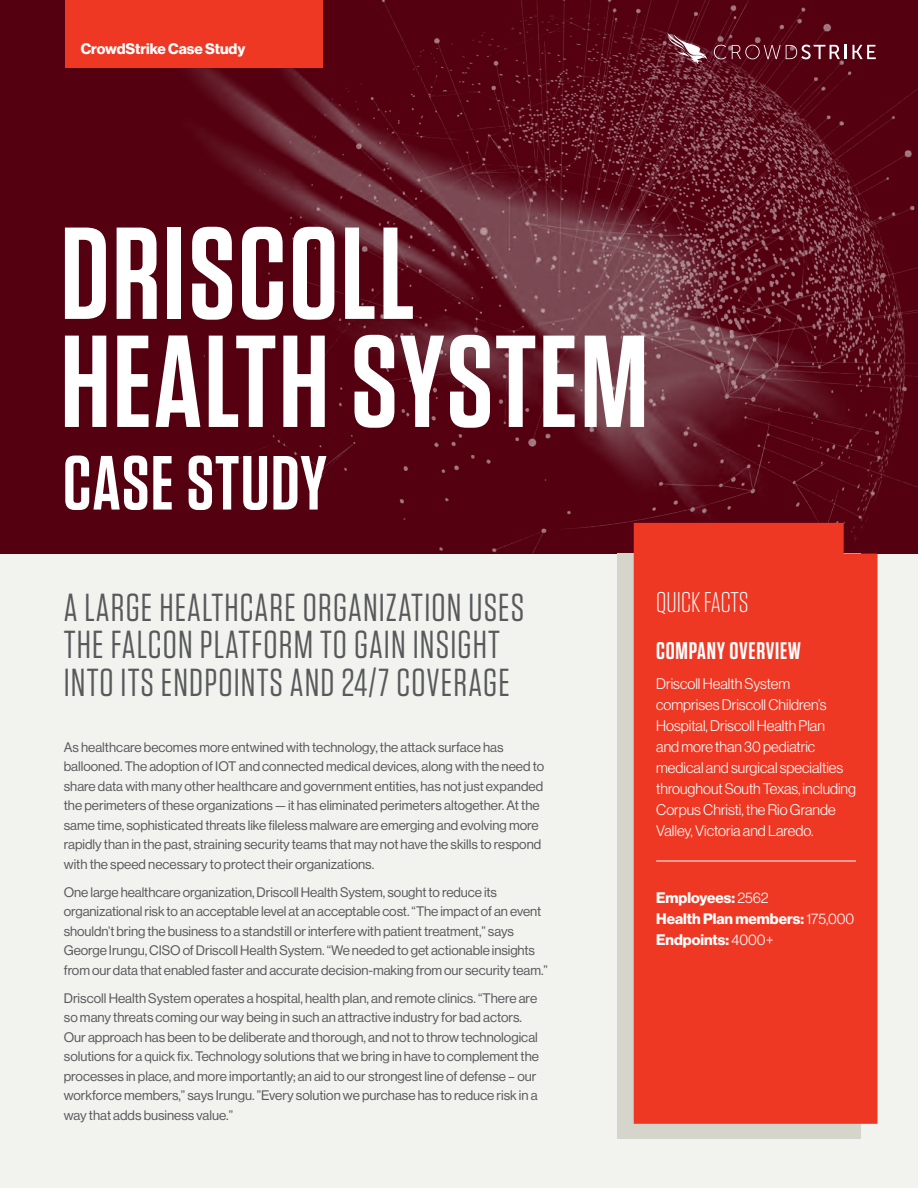
<style>
.page{position:relative;width:918px;height:1188px;background:#f2f2ee}
.page>*{position:absolute;margin:0;border:0;box-sizing:border-box;transform-origin:0 0}
.t1{font:600 130.5px/108px "Tungsten";letter-spacing:.02em;color:#fff}
.t2{font:600 76.5px "Tungsten";letter-spacing:.015em;color:#fff}
.t3{font:39px/37.5px "Tungsten";letter-spacing:.03em;color:#58595b}
.t4{font:300 28.5px "Tungsten";letter-spacing:-.005em;color:#fff}
.t5{font:600 24px "Tungsten";letter-spacing:.03em;color:#fff}
.t6{font:300 15px/21px "Haas Grot Disp 45";color:#fff}
.t7{font:700 15px/21px "Haas Grot Disp 75";color:#fff}
.t8{font:13.5px/19.5px "Haas Grot Disp 55 Roman";color:#58595b}
.s1{font-family:"Haas Grot Disp 45";font-weight:300}
</style>
<div class="page">
<div style="left:0;top:0;width:918px;height:554px;background:#540010"></div>
<img style="left:189px;top:0;width:729px;height:554px">
<svg style="left:668px;top:33px;width:39px;height:31px"></svg>
<svg style="left:714px;top:45px;width:12px;height:14px"></svg>
<svg style="left:732px;top:45px;width:144px;height:14px"></svg>
<div style="left:65px;top:0;width:258px;height:68px;background:#ee3824"></div>
<div style="left:617px;top:554px;width:244px;height:585px;background:#d6d5cb"></div>
<div style="left:634px;top:523px;width:244px;height:601px;background:#ee3824"></div>
<hr style="left:656px;top:861px;width:200px;height:1px;background:#fff">
<p class="t7" style="left:81px;top:38px;width:166px">CrowdStrike Case Study</p>
<h1 class="t1" style="left:61px;top:222px;width:589px">DRISCOLL<br>HEALTH SYSTEM</h1>
<h2 class="t2" style="left:63px;top:443px;width:265px">CASE STUDY</h2>
<h3 class="t3" style="left:64px;top:589px;width:462px">A LARGE HEALTHCARE ORGANIZATION USES<br>THE FALCON PLATFORM TO GAIN INSIGHT<br>INTO ITS ENDPOINTS AND 24/7 COVERAGE</h3>
<p class="t8" style="left:64px;top:737px;width:482px">As healthcare becomes more entwined with technology, the attack surface has ballooned. The adoption of IOT and connected medical devices, along with the need to share data with many other healthcare and government entities, has not just expanded the perimeters of these organizations — it has eliminated perimeters altogether. At the same time, sophisticated threats like fileless malware are emerging and evolving more rapidly than in the past, straining security teams that may not have the skills to respond with the speed necessary to protect their organizations.</p>
<p class="t8" style="left:64px;top:882px;width:485px">One large healthcare organization, Driscoll Health System, sought to reduce its organizational risk to an acceptable level at an acceptable cost. “The impact of an event shouldn’t bring the business to a standstill or interfere with patient treatment,” says George Irungu, CISO of Driscoll Health System. “We needed to get actionable insights from our data that enabled faster and accurate decision-making from our security team.”</p>
<p class="t8" style="left:64px;top:988px;width:477px">Driscoll Health System operates a hospital, health plan, and remote clinics. “There are so many threats coming our way being in such an attractive industry for bad actors.<br>Our approach has been to be deliberate and thorough, and not to throw technological solutions for a quick fix. Technology solutions that we bring in have to complement the processes in place, and more importantly; an aid to our strongest line of defense – our workforce members,” says Irungu. ”Every solution we purchase has to reduce risk in a way that adds business value.”</p>
<h3 class="t4" style="left:656px;top:587px;width:94px">QUICK FACTS</h3>
<h3 class="t5" style="left:656px;top:638px;width:146px">COMPANY OVERVIEW</h3>
<p class="t6" style="left:656px;top:673px;width:201px">Driscoll Health System comprises Driscoll Children’s<br>Hospital, Driscoll Health Plan<br>and more than 30 pediatric medical and surgical specialties throughout South Texas, including<br>Corpus Christi, the Rio Grande<br>Valley, Victoria and Laredo.</p>
<p class="t7" style="left:656px;top:887px;width:200px">Employees: <span class="s1">2562<br></span>Health Plan members: <span class="s1">175,000<br></span>Endpoints: <span class="s1">4000+</span></p>
</div>
